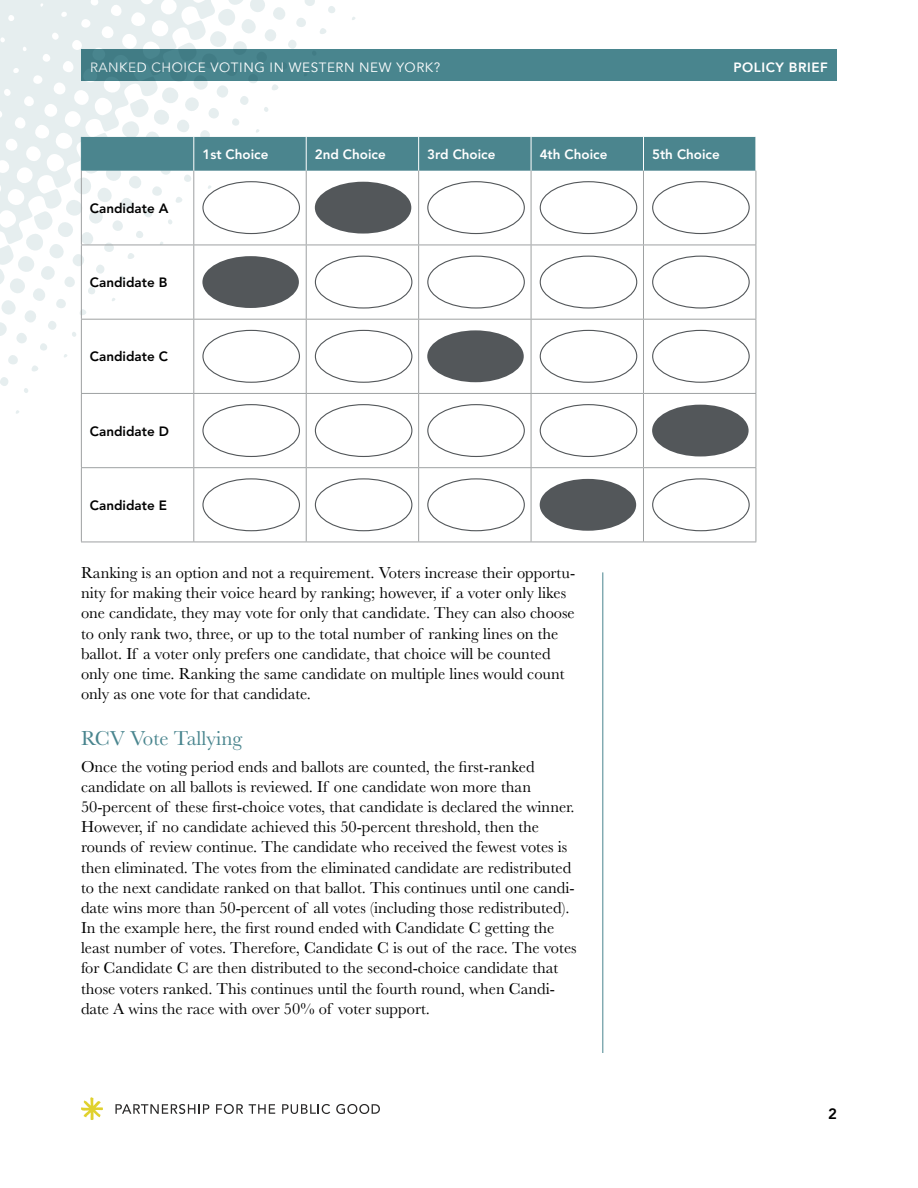
<style>
.page{position:relative;width:918px;height:1188px;background:#fff}
.page>*{position:absolute;margin:0;border:0;box-sizing:border-box;transform-origin:0 0}
.Subhead{font:20.85px "Baskerville";color:#49858e}
.Body_Text{font:16.5px/20.1px "Baskerville";color:#000}
.t1{font:800 15px "Avenir";color:#000}
.Table_Body_Text{font:800 13.5px "Avenir LT Std";color:#000}
.Table_Header_Text{font:800 13.5px "Avenir LT Std";color:#fff}
.t2{font:13.5px "Avenir";letter-spacing:.04em;color:#fff}
.t3{font:800 13.5px "Avenir";letter-spacing:.04em;color:#fff}
</style>
<div class="page">
<div style="left:81px;top:50px;width:756px;height:31px;background:#49858e"></div>
<svg style="left:115px;top:1104px;width:94px;height:10px"></svg>
<svg style="left:216px;top:1104px;width:27px;height:10px"></svg>
<svg style="left:249px;top:1104px;width:26px;height:10px"></svg>
<svg style="left:282px;top:1104px;width:48px;height:10px"></svg>
<svg style="left:336px;top:1104px;width:44px;height:10px"></svg>
<svg style="left:81px;top:1097px;width:22px;height:23px"></svg>
<hr style="left:602px;top:572px;width:1px;height:481px;background:#49858e">
<svg style="left:0;top:0;width:359px;height:417px"></svg>
<div style="left:82px;top:137px;width:674px;height:34px;background:#4b858e"></div>
<hr style="left:193px;top:137px;width:1px;height:34px;background:#fff">
<hr style="left:306px;top:137px;width:1px;height:34px;background:#fff">
<hr style="left:418px;top:137px;width:1px;height:34px;background:#fff">
<hr style="left:531px;top:137px;width:1px;height:34px;background:#fff">
<hr style="left:643px;top:137px;width:1px;height:34px;background:#fff">
<hr style="left:193px;top:171px;width:1px;height:74px;background:#9ea1a2">
<hr style="left:306px;top:171px;width:1px;height:74px;background:#9ea1a2">
<hr style="left:418px;top:171px;width:1px;height:74px;background:#9ea1a2">
<hr style="left:531px;top:171px;width:1px;height:74px;background:#9ea1a2">
<hr style="left:643px;top:171px;width:1px;height:74px;background:#9ea1a2">
<hr style="left:81px;top:245px;width:113px;height:1px;background:#9ea1a2">
<hr style="left:194px;top:245px;width:112px;height:1px;background:#9ea1a2">
<hr style="left:193px;top:245px;width:1px;height:74px;background:#9ea1a2">
<hr style="left:306px;top:245px;width:113px;height:1px;background:#9ea1a2">
<hr style="left:306px;top:245px;width:1px;height:74px;background:#9ea1a2">
<hr style="left:419px;top:245px;width:112px;height:1px;background:#9ea1a2">
<hr style="left:418px;top:245px;width:1px;height:74px;background:#9ea1a2">
<hr style="left:531px;top:245px;width:112px;height:1px;background:#9ea1a2">
<hr style="left:531px;top:245px;width:1px;height:74px;background:#9ea1a2">
<hr style="left:643px;top:245px;width:113px;height:1px;background:#9ea1a2">
<hr style="left:643px;top:245px;width:1px;height:74px;background:#9ea1a2">
<hr style="left:81px;top:319px;width:113px;height:1px;background:#9ea1a2">
<hr style="left:194px;top:319px;width:112px;height:1px;background:#9ea1a2">
<hr style="left:193px;top:320px;width:1px;height:73px;background:#9ea1a2">
<hr style="left:306px;top:319px;width:113px;height:1px;background:#9ea1a2">
<hr style="left:306px;top:320px;width:1px;height:73px;background:#9ea1a2">
<hr style="left:419px;top:319px;width:112px;height:1px;background:#9ea1a2">
<hr style="left:418px;top:320px;width:1px;height:73px;background:#9ea1a2">
<hr style="left:531px;top:319px;width:112px;height:1px;background:#9ea1a2">
<hr style="left:531px;top:320px;width:1px;height:73px;background:#9ea1a2">
<hr style="left:643px;top:319px;width:113px;height:1px;background:#9ea1a2">
<hr style="left:643px;top:320px;width:1px;height:73px;background:#9ea1a2">
<hr style="left:81px;top:393px;width:113px;height:1px;background:#9ea1a2">
<hr style="left:194px;top:393px;width:112px;height:1px;background:#9ea1a2">
<hr style="left:193px;top:394px;width:1px;height:73px;background:#9ea1a2">
<hr style="left:306px;top:393px;width:113px;height:1px;background:#9ea1a2">
<hr style="left:306px;top:394px;width:1px;height:73px;background:#9ea1a2">
<hr style="left:419px;top:393px;width:112px;height:1px;background:#9ea1a2">
<hr style="left:418px;top:394px;width:1px;height:73px;background:#9ea1a2">
<hr style="left:531px;top:393px;width:112px;height:1px;background:#9ea1a2">
<hr style="left:531px;top:394px;width:1px;height:73px;background:#9ea1a2">
<hr style="left:643px;top:393px;width:113px;height:1px;background:#9ea1a2">
<hr style="left:643px;top:394px;width:1px;height:73px;background:#9ea1a2">
<hr style="left:81px;top:467px;width:113px;height:1px;background:#9ea1a2">
<hr style="left:194px;top:467px;width:112px;height:1px;background:#9ea1a2">
<hr style="left:193px;top:468px;width:1px;height:74px;background:#9ea1a2">
<hr style="left:306px;top:467px;width:113px;height:1px;background:#9ea1a2">
<hr style="left:306px;top:468px;width:1px;height:74px;background:#9ea1a2">
<hr style="left:419px;top:467px;width:112px;height:1px;background:#9ea1a2">
<hr style="left:418px;top:468px;width:1px;height:74px;background:#9ea1a2">
<hr style="left:531px;top:467px;width:112px;height:1px;background:#9ea1a2">
<hr style="left:531px;top:468px;width:1px;height:74px;background:#9ea1a2">
<hr style="left:643px;top:467px;width:113px;height:1px;background:#9ea1a2">
<hr style="left:643px;top:468px;width:1px;height:74px;background:#9ea1a2">
<hr style="left:81px;top:137px;width:1px;height:34px;background:#49858e">
<hr style="left:81px;top:171px;width:1px;height:74px;background:#9ea1a2">
<hr style="left:756px;top:171px;width:1px;height:74px;background:#9ea1a2">
<hr style="left:81px;top:245px;width:1px;height:74px;background:#9ea1a2">
<hr style="left:756px;top:245px;width:1px;height:74px;background:#9ea1a2">
<hr style="left:81px;top:320px;width:1px;height:73px;background:#9ea1a2">
<hr style="left:756px;top:320px;width:1px;height:73px;background:#9ea1a2">
<hr style="left:81px;top:394px;width:1px;height:73px;background:#9ea1a2">
<hr style="left:756px;top:394px;width:1px;height:73px;background:#9ea1a2">
<hr style="left:81px;top:468px;width:1px;height:74px;background:#9ea1a2">
<hr style="left:756px;top:468px;width:1px;height:74px;background:#9ea1a2">
<hr style="left:81px;top:542px;width:113px;height:1px;background:#9ea1a2">
<hr style="left:194px;top:542px;width:112px;height:1px;background:#9ea1a2">
<hr style="left:306px;top:542px;width:113px;height:1px;background:#9ea1a2">
<hr style="left:419px;top:542px;width:112px;height:1px;background:#9ea1a2">
<hr style="left:531px;top:542px;width:112px;height:1px;background:#9ea1a2">
<hr style="left:643px;top:542px;width:113px;height:1px;background:#9ea1a2">
<div style="left:202px;top:181px;width:98px;height:53px;border:1px solid #53575a;border-radius:50%"></div>
<div style="left:315px;top:182px;width:96px;height:52px;background:#53575a;border-radius:50%"></div>
<div style="left:427px;top:181px;width:98px;height:53px;border:1px solid #53575a;border-radius:50%"></div>
<div style="left:540px;top:181px;width:97px;height:53px;border:1px solid #53575a;border-radius:50%"></div>
<div style="left:652px;top:181px;width:98px;height:53px;border:1px solid #53575a;border-radius:50%"></div>
<div style="left:202px;top:256px;width:97px;height:52px;background:#53575a;border-radius:50%"></div>
<div style="left:315px;top:256px;width:97px;height:53px;border:1px solid #53575a;border-radius:50%"></div>
<div style="left:427px;top:256px;width:98px;height:53px;border:1px solid #53575a;border-radius:50%"></div>
<div style="left:540px;top:256px;width:97px;height:53px;border:1px solid #53575a;border-radius:50%"></div>
<div style="left:652px;top:256px;width:98px;height:53px;border:1px solid #53575a;border-radius:50%"></div>
<div style="left:202px;top:330px;width:98px;height:53px;border:1px solid #53575a;border-radius:50%"></div>
<div style="left:315px;top:330px;width:97px;height:53px;border:1px solid #53575a;border-radius:50%"></div>
<div style="left:427px;top:330px;width:97px;height:52px;background:#53575a;border-radius:50%"></div>
<div style="left:540px;top:330px;width:97px;height:53px;border:1px solid #53575a;border-radius:50%"></div>
<div style="left:652px;top:330px;width:98px;height:53px;border:1px solid #53575a;border-radius:50%"></div>
<div style="left:202px;top:404px;width:98px;height:53px;border:1px solid #53575a;border-radius:50%"></div>
<div style="left:315px;top:404px;width:97px;height:53px;border:1px solid #53575a;border-radius:50%"></div>
<div style="left:427px;top:404px;width:98px;height:53px;border:1px solid #53575a;border-radius:50%"></div>
<div style="left:540px;top:404px;width:97px;height:53px;border:1px solid #53575a;border-radius:50%"></div>
<div style="left:652px;top:405px;width:97px;height:51px;background:#53575a;border-radius:50%"></div>
<div style="left:202px;top:478px;width:98px;height:53px;border:1px solid #53575a;border-radius:50%"></div>
<div style="left:315px;top:478px;width:97px;height:53px;border:1px solid #53575a;border-radius:50%"></div>
<div style="left:427px;top:478px;width:98px;height:53px;border:1px solid #53575a;border-radius:50%"></div>
<div style="left:540px;top:479px;width:96px;height:52px;background:#53575a;border-radius:50%"></div>
<div style="left:652px;top:478px;width:98px;height:53px;border:1px solid #53575a;border-radius:50%"></div>
<p class="t2" style="left:90px;top:59px;width:352px">RANKED CHOICE VOTING IN WESTERN NEW YORK?</p>
<p class="t3" style="left:733px;top:57px;width:96px">POLICY BRIEF</p>
<p class="Table_Body_Text" style="left:90px;top:200px;width:80px">Candidate A</p>
<p class="Table_Body_Text" style="left:90px;top:274px;width:79px">Candidate B</p>
<p class="Table_Body_Text" style="left:90px;top:349px;width:79px">Candidate C</p>
<p class="Table_Body_Text" style="left:90px;top:423px;width:80px">Candidate D</p>
<p class="Table_Body_Text" style="left:90px;top:497px;width:78px">Candidate E</p>
<p class="Table_Header_Text" style="left:202px;top:146px;width:67px">1st Choice</p>
<p class="Table_Header_Text" style="left:315px;top:146px;width:72px">2nd Choice</p>
<p class="Table_Header_Text" style="left:427px;top:146px;width:70px">3rd Choice</p>
<p class="Table_Header_Text" style="left:540px;top:146px;width:69px">4th Choice</p>
<p class="Table_Header_Text" style="left:652px;top:146px;width:69px">5th Choice</p>
<p class="Body_Text" style="left:81px;top:563px;width:496px">Ranking is an option and not a requirement. Voters increase their opportu&shy;nity for making their voice heard by ranking; however, if a voter only likes one candidate, they may vote for only that candidate. They can also choose to only rank two, three, or up to the total number of ranking lines on the ballot. If a voter only prefers one candidate, that choice will be counted only one time. Ranking the same candidate on multiple lines would count only as one vote for that candidate.</p>
<h2 class="Subhead" style="left:81px;top:725px;width:163px">RCV Vote Tallying</h2>
<p class="Body_Text" style="left:81px;top:757px;width:497px">Once the voting period ends and ballots are counted, the first-ranked candidate on all ballots is reviewed. If one candidate won more than 50-percent of these first-choice votes, that candidate is declared the winner.<br>However, if no candidate achieved this 50-percent threshold, then the rounds of review continue. The candidate who received the fewest votes is then eliminated. The votes from the eliminated candidate are redistributed to the next candidate ranked on that ballot. This continues until one candi&shy;date wins more than 50-percent of all votes (including those redistributed).<br>In the example here, the first round ended with Candidate C getting the least number of votes. Therefore, Candidate C is out of the race. The votes for Candidate C are then distributed to the second-choice candidate that those voters ranked. This continues until the fourth round, when Candi&shy;date A wins the race with over 50% of voter support.</p>
<p class="t1" style="left:828px;top:1102px;width:10px">2</p>
</div>
